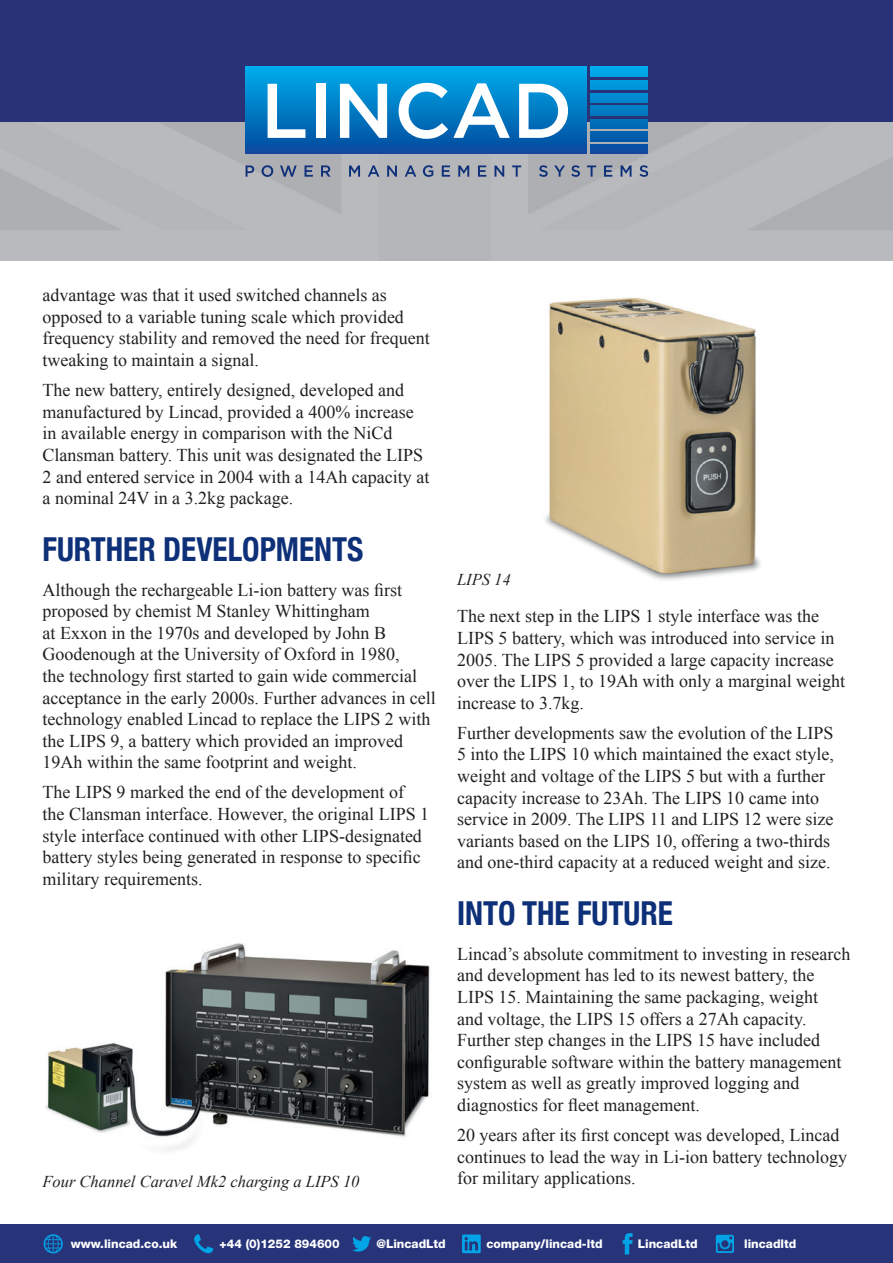
<style>
.page{position:relative;width:893px;height:1263px;background:#fff}
.page>*{position:absolute;margin:0;border:0;box-sizing:border-box;transform-origin:0 0}
.t1{font:700 condensed 33px "Helvetica Neue";color:#0d3079;scale:.95 1}
.t2{font:18px/21.6px "Times New Roman";color:#231f20}
.t3{font:italic 16.5px "Times New Roman";color:#231f20}
.t4{font:800 12px "Helvetica Neue";color:#fff}
</style>
<div class="page">
<img style="left:0;top:122px;width:893px;height:139px">
<div style="left:0;top:0;width:893px;height:122px;background:#293277"></div>
<div style="left:246px;top:67px;width:341px;height:87px;background:linear-gradient(to bottom,#00adec,#04499c)"></div>
<svg style="left:268px;top:84px;width:37px;height:54px"></svg>
<div style="left:316px;top:84px;width:9px;height:54px;background:#fff"></div>
<svg style="left:340px;top:84px;width:47px;height:54px;background:#8fc4e4"></svg>
<svg style="left:399px;top:83px;width:111px;height:56px;background:#5baad8"></svg>
<svg style="left:519px;top:84px;width:49px;height:54px"></svg>
<svg style="left:246px;top:165px;width:8px;height:12px"></svg>
<svg style="left:262px;top:165px;width:11px;height:12px"></svg>
<svg style="left:280px;top:165px;width:17px;height:12px"></svg>
<svg style="left:305px;top:165px;width:8px;height:12px"></svg>
<svg style="left:321px;top:165px;width:10px;height:12px"></svg>
<svg style="left:349px;top:165px;width:11px;height:12px"></svg>
<svg style="left:368px;top:165px;width:11px;height:12px"></svg>
<svg style="left:387px;top:165px;width:10px;height:12px"></svg>
<svg style="left:405px;top:165px;width:11px;height:12px"></svg>
<svg style="left:423px;top:165px;width:10px;height:12px"></svg>
<svg style="left:442px;top:165px;width:8px;height:12px"></svg>
<svg style="left:458px;top:165px;width:11px;height:12px"></svg>
<svg style="left:478px;top:165px;width:8px;height:12px"></svg>
<svg style="left:494px;top:165px;width:10px;height:12px"></svg>
<svg style="left:512px;top:165px;width:9px;height:12px"></svg>
<svg style="left:539px;top:165px;width:9px;height:12px"></svg>
<svg style="left:554px;top:165px;width:11px;height:12px"></svg>
<svg style="left:571px;top:165px;width:9px;height:12px"></svg>
<svg style="left:587px;top:165px;width:9px;height:12px"></svg>
<svg style="left:604px;top:165px;width:8px;height:12px"></svg>
<svg style="left:621px;top:165px;width:10px;height:12px"></svg>
<svg style="left:639px;top:165px;width:9px;height:12px"></svg>
<div style="left:591px;top:67px;width:56px;height:10px;background:#00a7e8"></div>
<div style="left:591px;top:80px;width:56px;height:10px;background:#0097db"></div>
<div style="left:591px;top:106px;width:56px;height:10px;background:#007ac2"></div>
<div style="left:591px;top:132px;width:56px;height:9px;background:#015dac"></div>
<div style="left:591px;top:144px;width:56px;height:10px;background:#0c4da1"></div>
<div style="left:591px;top:93px;width:56px;height:10px;background:#0088cf"></div>
<div style="left:591px;top:119px;width:56px;height:9px;background:#006bb7"></div>
<div style="left:0;top:1225px;width:893px;height:38px;background:#283479"></div>
<svg style="left:462px;top:1234px;width:19px;height:19px"></svg>
<svg style="left:352px;top:1236px;width:19px;height:15px"></svg>
<svg style="left:44px;top:1234px;width:19px;height:19px"></svg>
<svg style="left:194px;top:1234px;width:19px;height:19px"></svg>
<svg style="left:623px;top:1233px;width:10px;height:21px"></svg>
<svg style="left:716px;top:1235px;width:18px;height:18px"></svg>
<img style="left:545px;top:297px;width:216px;height:283px">
<img style="left:45px;top:943px;width:385px;height:208px">
<p class="t2" style="left:43px;top:286px;width:389px">advantage was that it used switched channels as opposed to a variable tuning scale which provided frequency stability and removed the need for frequent tweaking to maintain a signal.</p>
<p class="t2" style="left:43px;top:381px;width:388px">The new battery, entirely designed, developed and manufactured by Lincad, provided a 400% increase in available energy in comparison with the NiCd Clansman battery. This unit was designated the LIPS 2 and entered service in 2004 with a 14Ah capacity at a nominal 24V in a 3.2kg package.</p>
<h1 class="t1" style="left:43px;top:530px;width:339px">FURTHER DEVELOPMENTS</h1>
<p class="t2" style="left:43px;top:578px;width:395px">Although the rechargeable Li-ion battery was first proposed by chemist M Stanley Whittingham<br>at Exxon in the 1970s and developed by John B Goodenough at the University of Oxford in 1980,<br>the technology first started to gain wide commercial acceptance in the early 2000s. Further advances in cell technology enabled Lincad to replace the LIPS 2 with the LIPS 9, a battery which provided an improved 19Ah within the same footprint and weight.</p>
<p class="t2" style="left:43px;top:783px;width:388px">The LIPS 9 marked the end of the development of the Clansman interface. However, the original LIPS 1 style interface continued with other LIPS-designated battery styles being generated in response to specific military requirements.</p>
<p class="t3" style="left:43px;top:1175px;width:318px">Four Channel Caravel Mk2 charging a LIPS 10</p>
<p class="t3" style="left:457px;top:573px;width:55px">LIPS 14</p>
<p class="t2" style="left:457px;top:607px;width:390px">The next step in the LIPS 1 style interface was the LIPS 5 battery, which was introduced into service in 2005. The LIPS 5 provided a large capacity increase over the LIPS 1, to 19Ah with only a marginal weight increase to 3.7kg.</p>
<p class="t2" style="left:457px;top:724px;width:378px">Further developments saw the evolution of the LIPS 5 into the LIPS 10 which maintained the exact style, weight and voltage of the LIPS 5 but with a further capacity increase to 23Ah. The LIPS 10 came into service in 2009. The LIPS 11 and LIPS 12 were size variants based on the LIPS 10, offering a two-thirds and one-third capacity at a reduced weight and size.</p>
<h1 class="t1" style="left:457px;top:895px;width:229px">INTO THE FUTURE</h1>
<p class="t2" style="left:457px;top:945px;width:395px">Lincad’s absolute commitment to investing in research and development has led to its newest battery, the LIPS 15. Maintaining the same packaging, weight<br>and voltage, the LIPS 15 offers a 27Ah capacity.<br>Further step changes in the LIPS 15 have included configurable software within the battery management system as well as greatly improved logging and diagnostics for fleet management.</p>
<p class="t2" style="left:457px;top:1124px;width:391px">20 years after its first concept was developed, Lincad continues to lead the way in Li-ion battery technology for military applications.</p>
<p class="t4" style="left:71px;top:1239px;width:108px">www.lincad.co.uk</p>
<p class="t4" style="left:220px;top:1239px;width:122px">+44 (0)1252 894600</p>
<p class="t4" style="left:376px;top:1239px;width:71px">@LincadLtd</p>
<p class="t4" style="left:486px;top:1239px;width:118px">company/lincad-ltd</p>
<p class="t4" style="left:638px;top:1239px;width:61px">LincadLtd</p>
<p class="t4" style="left:744px;top:1239px;width:54px">lincadltd</p>
</div>
